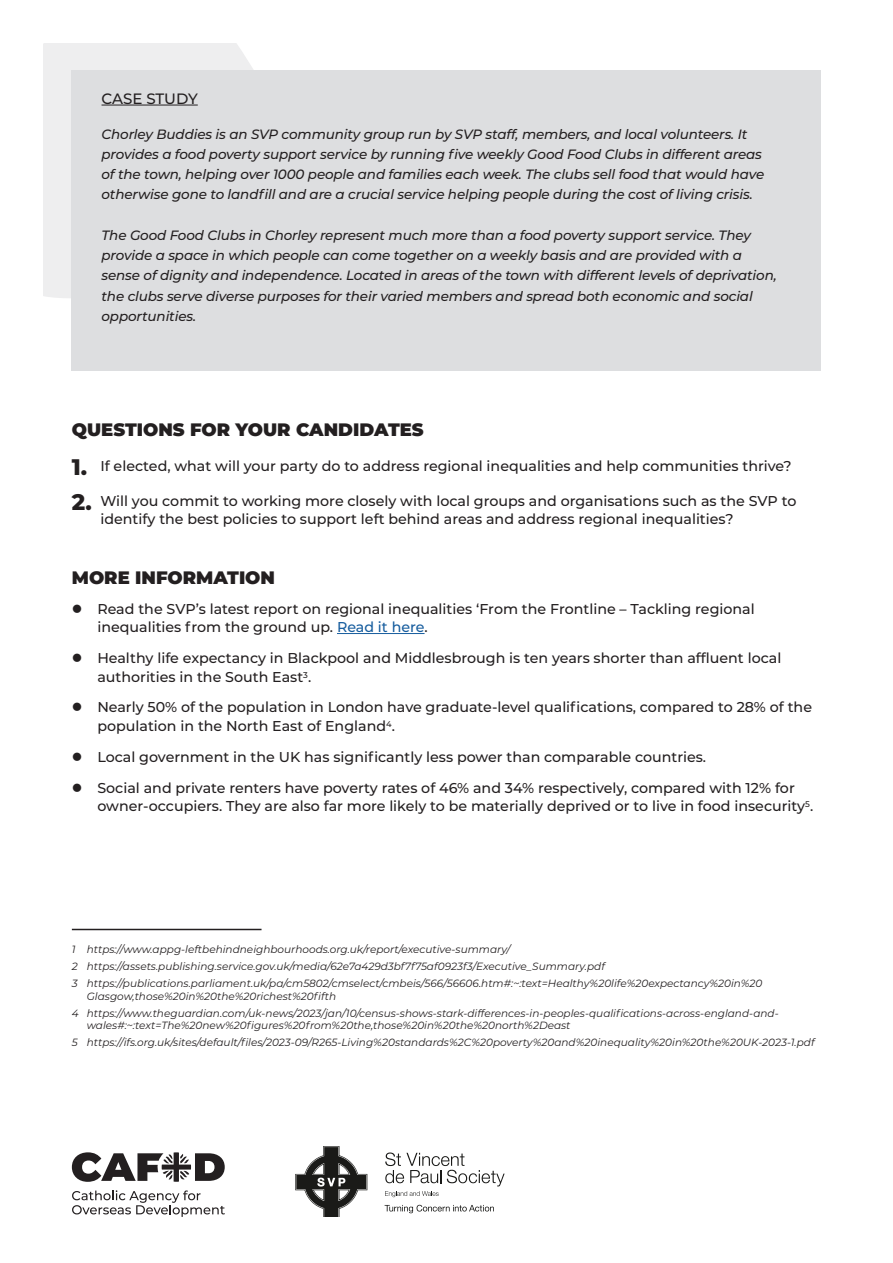
<style>
.page{position:relative;width:893px;height:1263px;background:#fff}
.page>*{position:absolute;margin:0;border:0;box-sizing:border-box;transform-origin:0 0}
.t1{font:900 18px "Montserrat";color:#231f20}
.t2{font:500 15px "Montserrat";letter-spacing:-.01em;color:#231f20}
.t3{font:500 14.25px/18.8px "Montserrat";color:#231f20}
.t4{font:italic 500 13.5px/20.2px "Montserrat";letter-spacing:-.01em;color:#231f20}
.t5{font:italic 10.5px/12.6px "Montserrat";color:#231f20}
.s1{font-weight:800;font-size:22.5px}
.s2{color:#175d9e}
</style>
<div class="page">
<svg style="left:43px;top:43px;width:210px;height:295px;background:#efeff0"></svg>
<hr style="left:337px;top:633px;width:88px;height:1px;background:#175d9e">
<svg style="left:72px;top:1190px;width:153px;height:27px"></svg>
<svg style="left:72px;top:1152px;width:153px;height:30px"></svg>
<hr style="left:72px;top:929px;width:190px;height:1px;background:#231f20">
<div style="left:72px;top:70px;width:749px;height:301px;background:#dddee0"></div>
<hr style="left:102px;top:105px;width:96px;height:1px;background:#231f20">
<svg style="left:295px;top:1146px;width:72px;height:71px"></svg>
<svg style="left:385px;top:1205px;width:109px;height:8px"></svg>
<svg style="left:385px;top:1152px;width:120px;height:45px"></svg>
<p class="t2" style="left:102px;top:88px;width:98px">CASE STUDY</p>
<p class="t4" style="left:102px;top:123px;width:664px">Chorley Buddies is an SVP community group run by SVP staff, members, and local volunteers. It provides a food poverty support service by running five weekly Good Food Clubs in different areas of the town, helping over 1000 people and families each week. The clubs sell food that would have otherwise gone to landfill and are a crucial service helping people during the cost of living crisis.</p>
<p class="t4" style="left:102px;top:224px;width:677px">The Good Food Clubs in Chorley represent much more than a food poverty support service. They provide a space in which people can come together on a weekly basis and are provided with a sense of dignity and independence. Located in areas of the town with different levels of deprivation, the clubs serve diverse purposes for their varied members and spread both economic and social opportunities.</p>
<p class="t1" style="left:72px;top:416px;width:353px">QUESTIONS FOR YOUR CANDIDATES</p>
<p class="t3" style="left:72px;top:455px;width:721px"><span class="s1">1.</span> If elected, what will your party do to address regional inequalities and help communities thrive?</p>
<p class="t3" style="left:100px;top:491px;width:697px;line-height:18px;text-indent:-28px"><span class="s1">2.</span> Will you commit to working more closely with local groups and organisations such as the SVP to identify the best policies to support left behind areas and address regional inequalities?</p>
<p class="t1" style="left:72px;top:564px;width:205px">MORE INFORMATION</p>
<p class="t3" style="left:97px;top:599px;width:659px;line-height:18px">Read the SVP’s latest report on regional inequalities ‘From the Frontline – Tackling regional inequalities from the ground up. <span class="s2">Read it here</span>.</p>
<p class="t3" style="left:97px;top:648px;width:685px">Healthy life expectancy in Blackpool and Middlesbrough is ten years shorter than affluent local authorities in the South East<sup>3</sup>.</p>
<p class="t3" style="left:97px;top:697px;width:716px">Nearly 50% of the population in London have graduate-level qualifications, compared to 28% of the population in the North East of England<sup>4</sup>.</p>
<p class="t3" style="left:97px;top:747px;width:610px">Local government in the UK has significantly less power than comparable countries.</p>
<p class="t3" style="left:97px;top:778px;width:717px">Social and private renters have poverty rates of 46% and 34% respectively, compared with 12% for owner-occupiers. They are also far more likely to be materially deprived or to live in food insecurity<sup>5</sup>.</p>
<p class="t5" style="left:72px;top:943px;width:440px">1 https://www.appg-leftbehindneighbourhoods.org.uk/report/executive-summary/</p>
<p class="t5" style="left:72px;top:960px;width:535px">2 https://assets.publishing.service.gov.uk/media/62e7a429d3bf7f75af0923f3/Executive_Summary.pdf</p>
<p class="t5" style="left:87px;top:977px;width:677px;text-indent:-15px">3 https://publications.parliament.uk/pa/cm5802/cmselect/cmbeis/566/56606.htm#:~:text=Healthy%20life%20expectancy%20in%20<br>Glasgow,those%20in%20the%20richest%20fifth</p>
<p class="t5" style="left:72px;top:1006px;width:708px">4 https://www.theguardian.com/uk-news/2023/jan/10/census-shows-stark-differences-in-peoples-qualifications-across-england-and-</p>
<p class="t5" style="left:87px;top:1019px;width:485px">wales#:~:text=The%20new%20figures%20from%20the,those%20in%20the%20north%2Deast</p>
<p class="t5" style="left:72px;top:1036px;width:744px">5 https://ifs.org.uk/sites/default/files/2023-09/R265-Living%20standards%2C%20poverty%20and%20inequality%20in%20the%20UK-2023-1.pdf</p>
</div>
